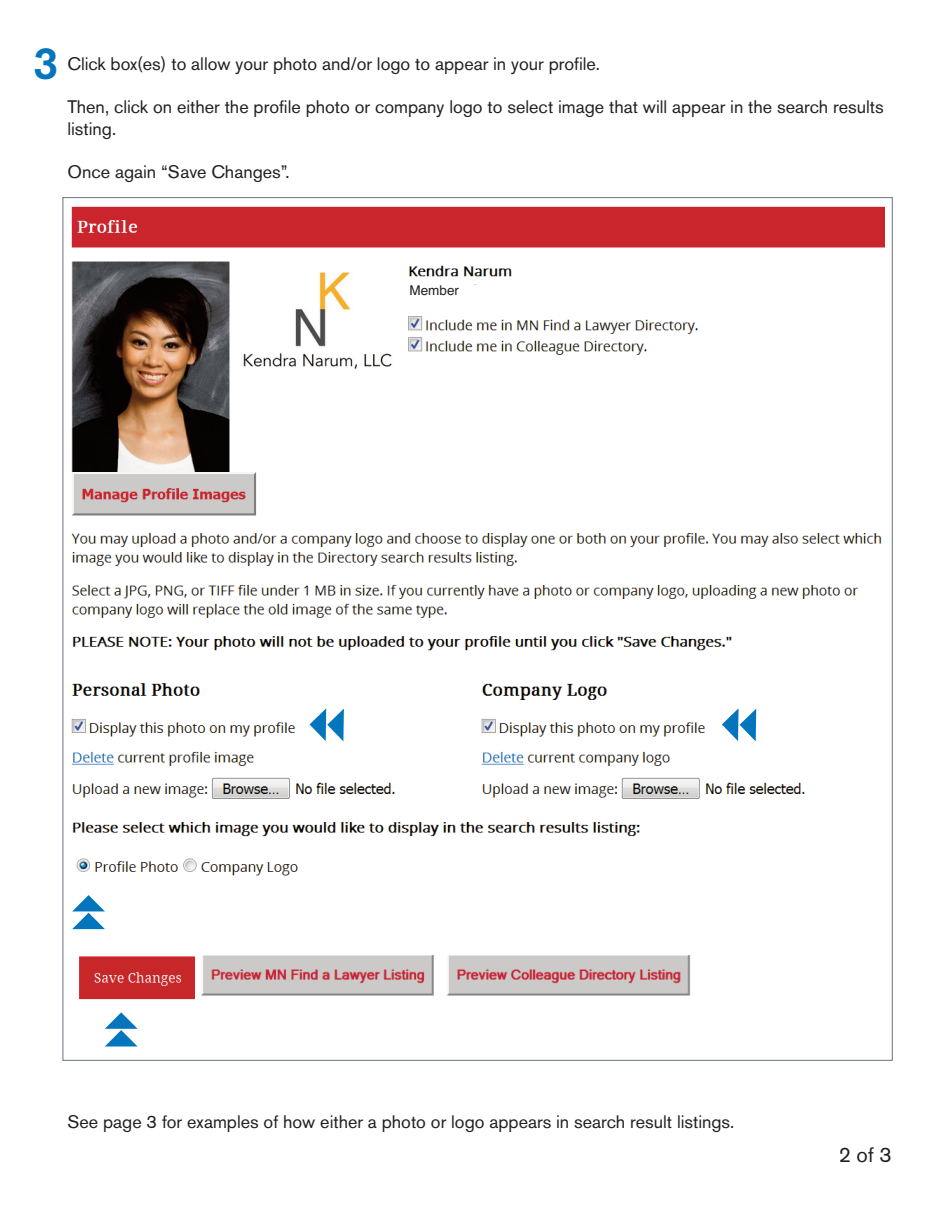
<style>
.page{position:relative;width:945px;height:1215px;background:#fff}
.page>*{position:absolute;margin:0;border:0;box-sizing:border-box;transform-origin:0 0}
.t1{font:500 45px "Akzidenz Grotesk BE";color:#0375bc}
.t2{font:21px "Akzidenz Grotesk BE";color:#231f20}
.t3{font:18px/21.6px "Akzidenz Grotesk BE";color:#231f20}
.t4{font:13.5px "Helvetica";color:#231f20}
</style>
<div class="page">
<img style="left:71px;top:206px;width:814px;height:670px">
<img style="left:79px;top:956px;width:116px;height:44px">
<img style="left:201px;top:955px;width:490px;height:41px">
<div style="left:410px;top:285px;width:108px;height:20px;background:#fff"></div>
<svg style="left:309px;top:708px;width:35px;height:33px"></svg>
<svg style="left:722px;top:708px;width:34px;height:33px"></svg>
<h1 class="t1" style="left:33px;top:47px;width:27px">3</h1>
<p class="t3" style="left:68px;top:55px;width:534px">Click box(es) to allow your photo and/or logo to appear in your profile.</p>
<p class="t3" style="left:67px;top:98px;width:818px">Then, click on either the profile photo or company logo to select image that will appear in the search results listing.</p>
<p class="t3" style="left:67px;top:163px;width:224px">Once again “Save Changes”.</p>
<p class="t4" style="left:410px;top:283px;width:51px">Member</p>
<p class="t3" style="left:68px;top:1113px;width:668px">See page 3 for examples of how either a photo or logo appears in search result listings.</p>
<p class="t2" style="left:839px;top:1147px;width:54px">2of3</p>
</div>
